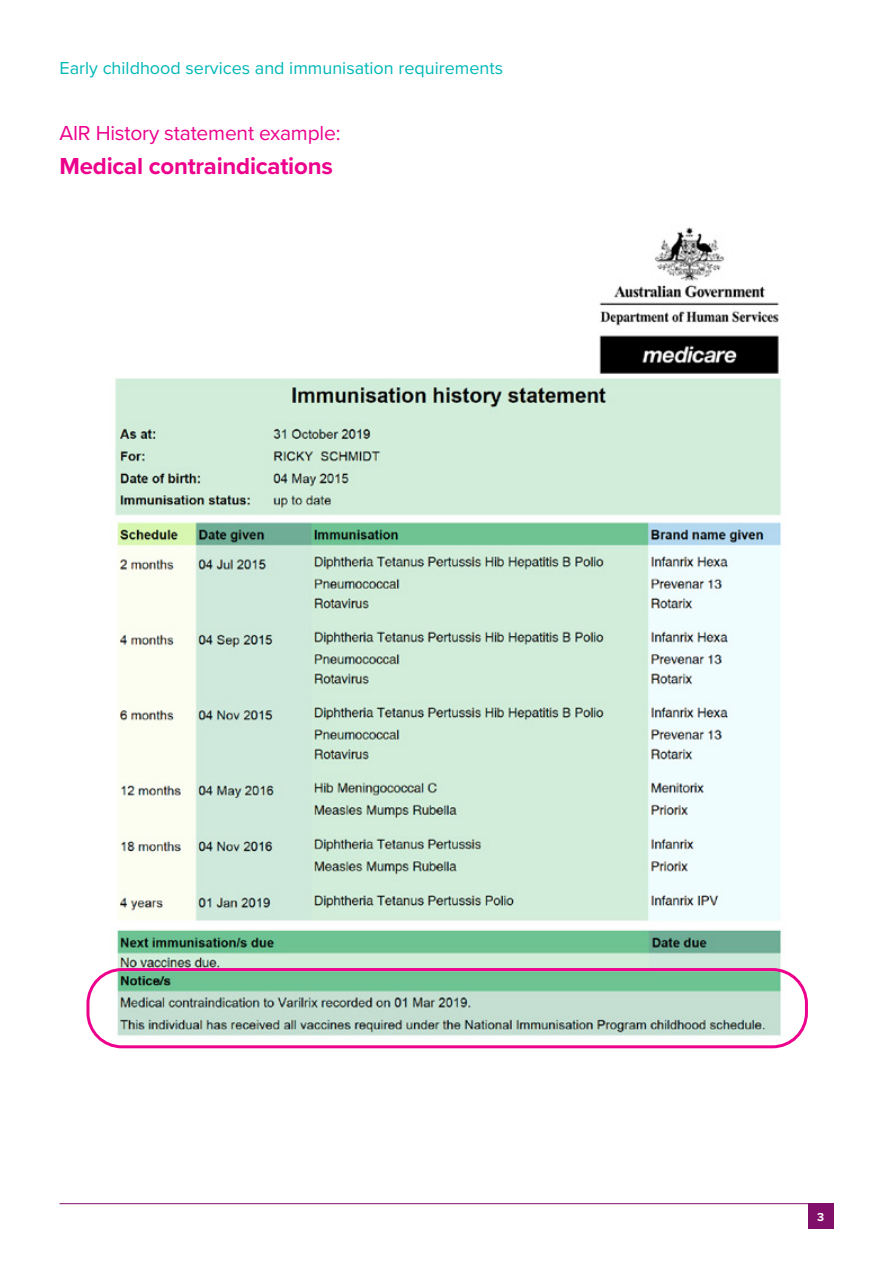
<style>
.page{position:relative;width:893px;height:1263px;background:#fff}
.page>*{position:absolute;margin:0;border:0;box-sizing:border-box;transform-origin:0 0}
.t1{font:700 24px "Proxima Nova";letter-spacing:-.01em;color:#ec008c}
.t2{font:21px "Proxima Nova";letter-spacing:-.01em;color:#ec008c}
.t3{font:18px "Proxima Nova";color:#00b7b8}
.t4{font:700 12px "Proxima Nova";color:#fff}
</style>
<div class="page">
<hr style="left:60px;top:1203px;width:773px;height:1px;background:#800f69">
<div style="left:808px;top:1203px;width:25px;height:26px;background:#800f69"></div>
<img style="left:90px;top:227px;width:714px;height:822px">
<div style="left:86px;top:968px;width:722px;height:80px;border:3px solid #ec008c;border-radius:34px"></div>
<p class="t3" style="left:60px;top:54px;width:445px">Early childhood services and immunisation requirements</p>
<p class="t2" style="left:60px;top:117px;width:282px">AIR History statement example:</p>
<h1 class="t1" style="left:60px;top:148px;width:275px">Medical contraindications</h1>
<p class="t4" style="left:817px;top:1208px;width:9px">3</p>
</div>
